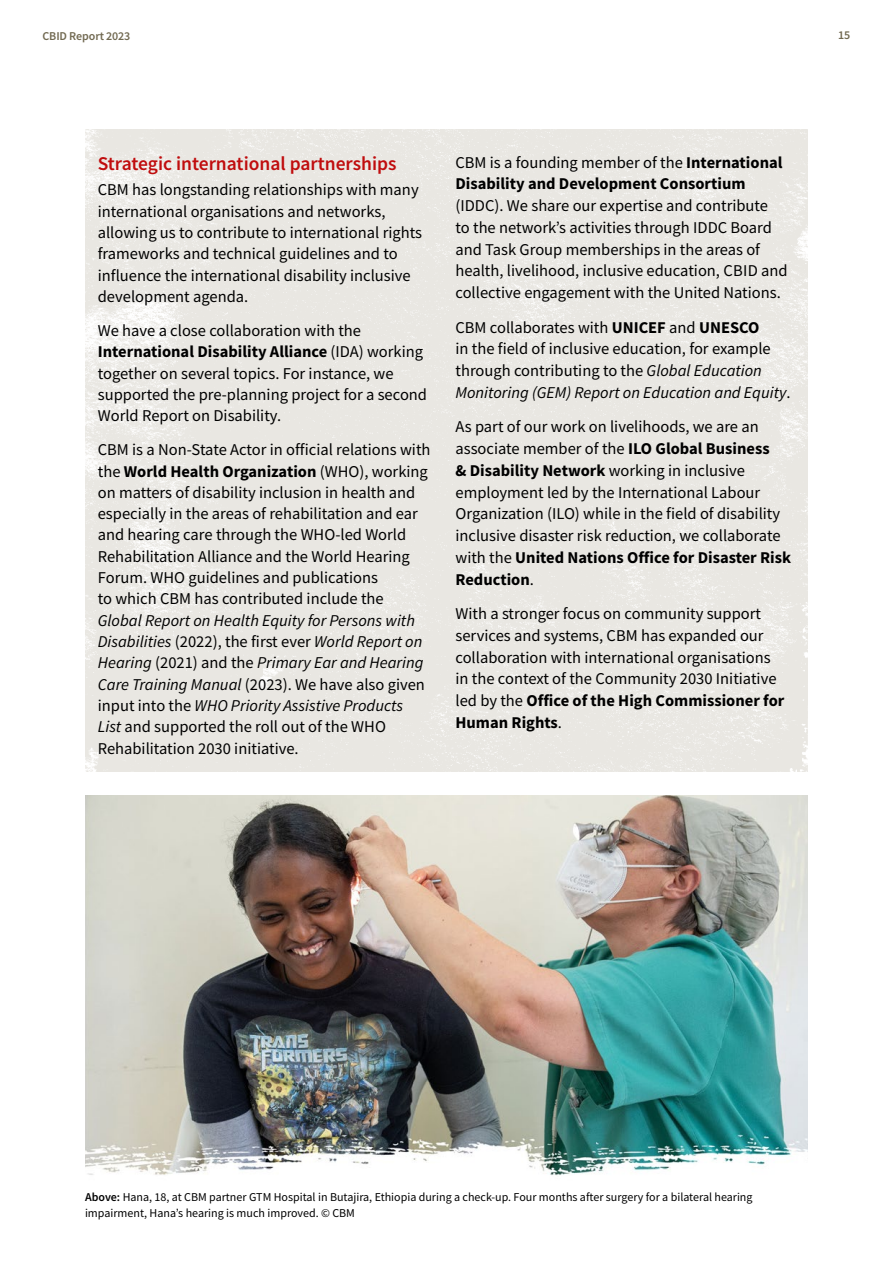
<style>
.page{position:relative;width:893px;height:1263px;background:#fff}
.page>*{position:absolute;margin:0;border:0;box-sizing:border-box;transform-origin:0 0}
.H3_-_sub_heading{font:600 19.5px "Source Sans Pro";color:#c00d0e}
.p_-_body_text{font:16.5px/21.3px "Source Sans Pro";color:#000}
.caption_text{font:12px/16.5px "Source Sans Pro";color:#000}
.t1{font:600 12px "Source Sans Pro";letter-spacing:-.01em;color:#716951}
.s1{font-weight:700}
.s2{font-style:italic}
.s3{font-weight:600}
</style>
<div class="page">
<img style="left:85px;top:130px;width:723px;height:641px">
<img style="left:85px;top:795px;width:723px;height:381px">
<p class="t1" style="left:43px;top:28px;width:89px">CBID Report 2023</p>
<p class="t1" style="left:838px;top:27px;width:14px">15</p>
<h3 class="H3_-_sub_heading" style="left:98px;top:151px;width:300px">Strategic international partnerships</h3>
<p class="p_-_body_text" style="left:98px;top:179px;width:326px">CBM has longstanding relationships with many international organisations and networks, allowing us to contribute to international rights frameworks and technical guidelines and to influence the international disability inclusive development agenda.</p>
<p class="p_-_body_text" style="left:98px;top:320px;width:331px">We have a close collaboration with the <span class="s1">International Disability Alliance</span> (IDA) working together on several topics. For instance, we supported the pre-planning project for a second World Report on Disability.</p>
<p class="p_-_body_text" style="left:98px;top:439px;width:334px">CBM is a Non-State Actor in official relations with the <span class="s1">World Health Organization</span> (WHO), working on matters of disability inclusion in health and especially in the areas of rehabilitation and ear and hearing care through the WHO-led World Rehabilitation Alliance and the World Hearing Forum. WHO guidelines and publications<br>to which CBM has contributed include the <span class="s2">Global Report on Health Equity for Persons with Disabilities</span> (2022), the first ever <span class="s2">World Report on Hearing</span> (2021) and the <span class="s2">Primary Ear and Hearing Care Training Manual</span> (2023). We have also given input into the <span class="s2">WHO Priority Assistive Products List</span> and supported the roll out of the WHO Rehabilitation 2030 initiative.</p>
<p class="p_-_body_text" style="left:455px;top:151px;width:334px;line-height:21.8px">CBM is a founding member of the <span class="s1">International Disability and Development Consortium </span>(IDDC). We share our expertise and contribute<br>to the network’s activities through IDDC Board and Task Group memberships in the areas of health, livelihood, inclusive education, C B I D and collective engagement with the United Nations.</p>
<p class="p_-_body_text" style="left:455px;top:316px;width:337px;line-height:21.8px">CBM collaborates with <span class="s1">UNICEF</span> and <span class="s1">UNESCO<br></span>in the field of inclusive education, for example through contributing to the <span class="s2">Global Education Monitoring (GEM) Report on Education and Equity</span>.</p>
<p class="p_-_body_text" style="left:455px;top:416px;width:337px;line-height:21.8px">As part of our work on livelihoods, we are an associate member of the <span class="s1">ILO Global Business<br>&amp; Disability Network</span> working in inclusive employment led by the International Labour Organization (ILO) while in the field of disability inclusive disaster risk reduction, we collaborate with the <span class="s1">United Nations Office for Disaster Risk Reduction</span>.</p>
<p class="p_-_body_text" style="left:455px;top:603px;width:330px;line-height:21.8px">With a stronger focus on community support services and systems, CBM has expanded our collaboration with international organisations in the context of the Community 2030 Initiative led by the <span class="s1">Office of the High Commissioner for Human Rights</span>.</p>
<p class="caption_text" style="left:85px;top:1188px;width:669px"><span class="s3">Above:</span> Hana, 18, at CBM partner GTM Hospital in Butajira, Ethiopia during a check-up. Four months after surgery for a bilateral hearing impairment, Hana’s hearing is much improved. © CBM</p>
</div>
